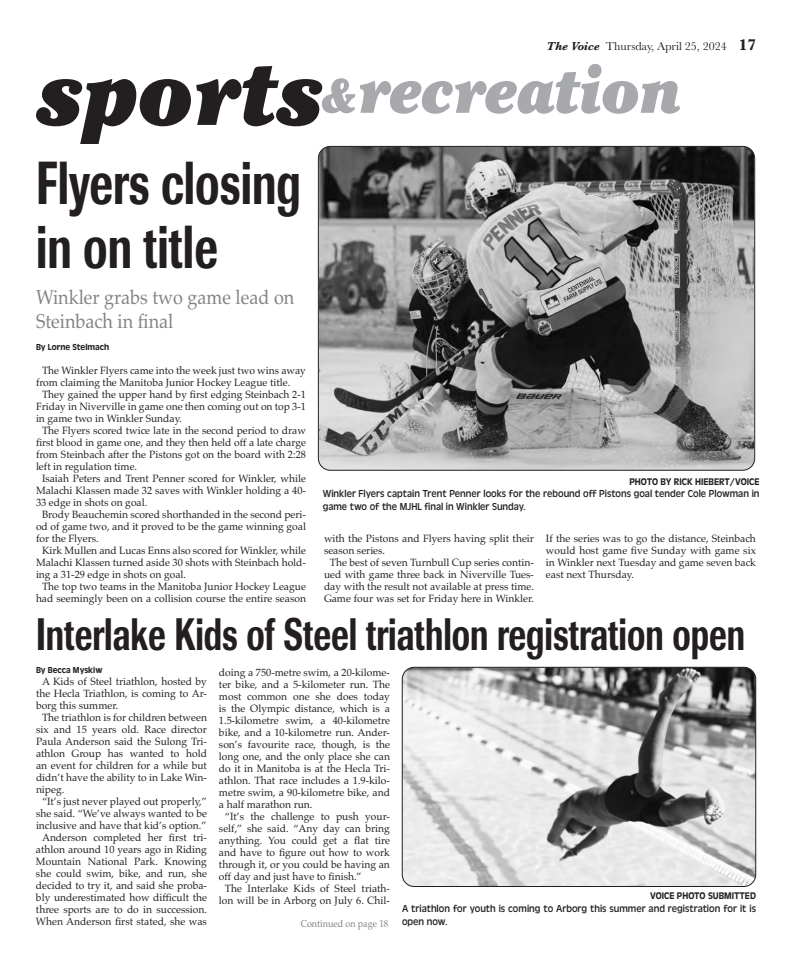
<style>
.page{position:relative;width:792px;height:972px;background:#fff}
.page>*{position:absolute;margin:0;border:0;box-sizing:border-box;transform-origin:0 0}
.t1{font:500 60px/64.4px "Imago";color:#231f20;scale:.7 1}
.t2{font:500 45px "Imago";color:#231f20;scale:.7 1}
.t3{font:20px/24px "Palatino";color:#808285;scale:.9 1}
.t4{font:12px "Baskerville";color:#231f20}
.t5{font:10.5px/12px "Palatino";color:#231f20;text-align:justify}
.t6{font:10.5px/12.6px "Antique Oli";color:#231f20;scale:.95 1}
.t7{font:500 10px "Antique Oli";color:#231f20;scale:.95 1}
.t8{font:10px "Palatino";color:#808285;scale:.9 1}
.t9{font:500 9px "Antique Oli";color:#231f20;scale:.95 1}
.s1{font-weight:700;font-style:italic}
.s2{font-weight:700;font-size:16px}
</style>
<div class="page">
<svg style="left:36px;top:64px;width:644px;height:80px"></svg>
<img style="left:319px;top:146px;width:435px;height:324px;border-radius:12px">
<div style="left:318px;top:146px;width:437px;height:325px;border:1px solid #231f20;border-radius:12px"></div>
<img style="left:402px;top:667px;width:354px;height:220px;border-radius:12px">
<div style="left:402px;top:667px;width:354px;height:220px;border:1px solid #231f20;border-radius:12px"></div>
<p class="t4" style="left:547px;top:42px;width:211px"><span class="s1">The Voice</span> Thursday, April 25, 2024 <span class="s2">17</span></p>
<h1 class="t1" style="left:36px;top:157px;width:380px">Flyers closing in on title</h1>
<h3 class="t3" style="left:36px;top:288px;width:289px">Winkler grabs two game lead on<br>Steinbach in final</h3>
<p class="t9" style="left:36px;top:344px;width:79px">By Lorne Stelmach</p>
<p class="t5" style="left:42px;top:366px;width:265px">The Winkler Flyers came into the week just two wins away</p>
<p class="t5" style="left:36px;top:378px;width:256px">from claiming the Manitoba Junior Hockey League title.</p>
<p class="t5" style="left:42px;top:390px;width:265px">They gained the upper hand by first edging Steinbach 2-1</p>
<p class="t5" style="left:36px;top:402px;width:272px">Friday in Niverville in game one then coming out on top 3-1</p>
<p class="t5" style="left:36px;top:414px;width:147px">in game two in Winkler Sunday.</p>
<p class="t5" style="left:42px;top:426px;width:266px">The Flyers scored twice late in the second period to draw</p>
<p class="t5" style="left:36px;top:438px;width:271px">first blood in game one, and they then held off a late charge</p>
<p class="t5" style="left:36px;top:450px;width:271px">from Steinbach after the Pistons got on the board with 2:28</p>
<p class="t5" style="left:36px;top:462px;width:103px">left in regulation time.</p>
<p class="t5" style="left:42px;top:474px;width:265px">Isaiah Peters and Trent Penner scored for Winkler, while</p>
<p class="t5" style="left:36px;top:486px;width:271px">Malachi Klassen made 32 saves with Winkler holding a 40-</p>
<p class="t5" style="left:36px;top:498px;width:113px">33 edge in shots on goal.</p>
<p class="t5" style="left:42px;top:510px;width:265px">Brody Beauchemin scored shorthanded in the second peri-</p>
<p class="t5" style="left:36px;top:522px;width:272px">od of game two, and it proved to be the game winning goal</p>
<p class="t5" style="left:36px;top:534px;width:64px">for the Flyers.</p>
<p class="t5" style="left:42px;top:546px;width:266px">Kirk Mullen and Lucas Enns also scored for Winkler, while</p>
<p class="t5" style="left:36px;top:558px;width:272px">Malachi Klassen turned aside 30 shots with Steinbach hold-</p>
<p class="t5" style="left:36px;top:570px;width:152px">ing a 31-29 edge in shots on goal.</p>
<p class="t5" style="left:42px;top:582px;width:265px">The top two teams in the Manitoba Junior Hockey League</p>
<p class="t5" style="left:36px;top:594px;width:272px">had seemingly been on a collision course the entire season</p>
<p class="t7" style="left:629px;top:478px;width:138px">PHOTO BY RICK HIEBERT/VOICE</p>
<p class="t6" style="left:323px;top:488px;width:461px">Winkler Flyers captain Trent Penner looks for the rebound off Pistons goal tender Cole Plowman in game two of the MJHL final in Winkler Sunday.</p>
<p class="t5" style="left:324px;top:534px;width:211px">with the Pistons and Flyers having split their</p>
<p class="t5" style="left:324px;top:546px;width:63px">season series.</p>
<p class="t5" style="left:330px;top:558px;width:206px">The best of seven Turnbull Cup series contin-</p>
<p class="t5" style="left:324px;top:570px;width:211px">ued with game three back in Niverville Tues-</p>
<p class="t5" style="left:324px;top:582px;width:212px">day with the result not available at press time.</p>
<p class="t5" style="left:324px;top:594px;width:211px">Game four was set for Friday here in Winkler.</p>
<p class="t5" style="left:546px;top:534px;width:211px">If the series was to go the distance, Steinbach would host game five Sunday with game six in Winkler next Tuesday and game seven back east next Thursday.</p>
<h2 class="t2" style="left:36px;top:618px;width:1015px">Interlake Kids of Steel triathlon registration open</h2>
<p class="t9" style="left:36px;top:667px;width:71px">By Becca Myskiw</p>
<p class="t5" style="left:42px;top:677px;width:166px">A Kids of Steel triathlon, hosted by</p>
<p class="t5" style="left:36px;top:689px;width:173px">the Hecla Triathlon, is coming to Ar-</p>
<p class="t5" style="left:36px;top:701px;width:84px">borg this summer.</p>
<p class="t5" style="left:42px;top:713px;width:166px">The triathlon is for children between</p>
<p class="t5" style="left:36px;top:725px;width:172px">six and 15 years old. Race director</p>
<p class="t5" style="left:36px;top:737px;width:172px">Paula Anderson said the Sulong Tri-</p>
<p class="t5" style="left:36px;top:749px;width:172px">athlon Group has wanted to hold</p>
<p class="t5" style="left:36px;top:761px;width:172px">an event for children for a while but</p>
<p class="t5" style="left:36px;top:773px;width:173px">didn’t have the ability to in Lake Win-</p>
<p class="t5" style="left:36px;top:785px;width:30px">nipeg.</p>
<p class="t5" style="left:42px;top:797px;width:167px">“It’s just never played out properly,”</p>
<p class="t5" style="left:36px;top:809px;width:173px">she said. “We’ve always wanted to be</p>
<p class="t5" style="left:36px;top:821px;width:172px">inclusive and have that kid’s option.”</p>
<p class="t5" style="left:42px;top:833px;width:167px">Anderson completed her first tri-</p>
<p class="t5" style="left:36px;top:845px;width:172px">athlon around 10 years ago in Riding</p>
<p class="t5" style="left:36px;top:857px;width:172px">Mountain National Park. Knowing</p>
<p class="t5" style="left:36px;top:869px;width:172px">she could swim, bike, and run, she</p>
<p class="t5" style="left:36px;top:881px;width:172px">decided to try it, and said she proba-</p>
<p class="t5" style="left:36px;top:893px;width:173px">bly underestimated how difficult the</p>
<p class="t5" style="left:36px;top:905px;width:173px">three sports are to do in succession.</p>
<p class="t5" style="left:36px;top:917px;width:173px">When Anderson first stated, she was</p>
<p class="t5" style="left:219px;top:667px;width:173px">doing a 750-metre swim, a 20-kilome-</p>
<p class="t5" style="left:219px;top:679px;width:172px">ter bike, and a 5-kilometer run. The</p>
<p class="t5" style="left:219px;top:691px;width:172px">most common one she does today</p>
<p class="t5" style="left:219px;top:703px;width:172px">is the Olympic distance, which is a</p>
<p class="t5" style="left:219px;top:715px;width:173px">1.5-kilometre swim, a 40-kilometre</p>
<p class="t5" style="left:219px;top:727px;width:172px">bike, and a 10-kilometre run. Ander-</p>
<p class="t5" style="left:219px;top:739px;width:172px">son’s favourite race, though, is the</p>
<p class="t5" style="left:219px;top:751px;width:173px">long one, and the only place she can</p>
<p class="t5" style="left:219px;top:763px;width:172px">do it in Manitoba is at the Hecla Tri-</p>
<p class="t5" style="left:219px;top:775px;width:172px">athlon. That race includes a 1.9-kilo-</p>
<p class="t5" style="left:219px;top:787px;width:173px">metre swim, a 90-kilometre bike, and</p>
<p class="t5" style="left:219px;top:799px;width:95px">a half marathon run.</p>
<p class="t5" style="left:225px;top:811px;width:166px">“It’s the challenge to push your-</p>
<p class="t5" style="left:219px;top:823px;width:172px">self,” she said. “Any day can bring</p>
<p class="t5" style="left:219px;top:835px;width:173px">anything. You could get a flat tire</p>
<p class="t5" style="left:219px;top:847px;width:172px">and have to figure out how to work</p>
<p class="t5" style="left:219px;top:859px;width:172px">through it, or you could be having an</p>
<p class="t5" style="left:219px;top:871px;width:144px">off day and just have to finish.”</p>
<p class="t5" style="left:225px;top:883px;width:166px">The Interlake Kids of Steel triath-</p>
<p class="t5" style="left:219px;top:895px;width:172px">lon will be in Arborg on July 6. Chil-</p>
<p class="t7" style="left:650px;top:892px;width:113px">VOICE PHOTO SUBMITTED</p>
<p class="t6" style="left:402px;top:903px;width:374px">A triathlon for youth is coming to Arborg this summer and registration for it is open now.</p>
<p class="t8" style="left:301px;top:920px;width:99px">Continued on page 18</p>
</div>
